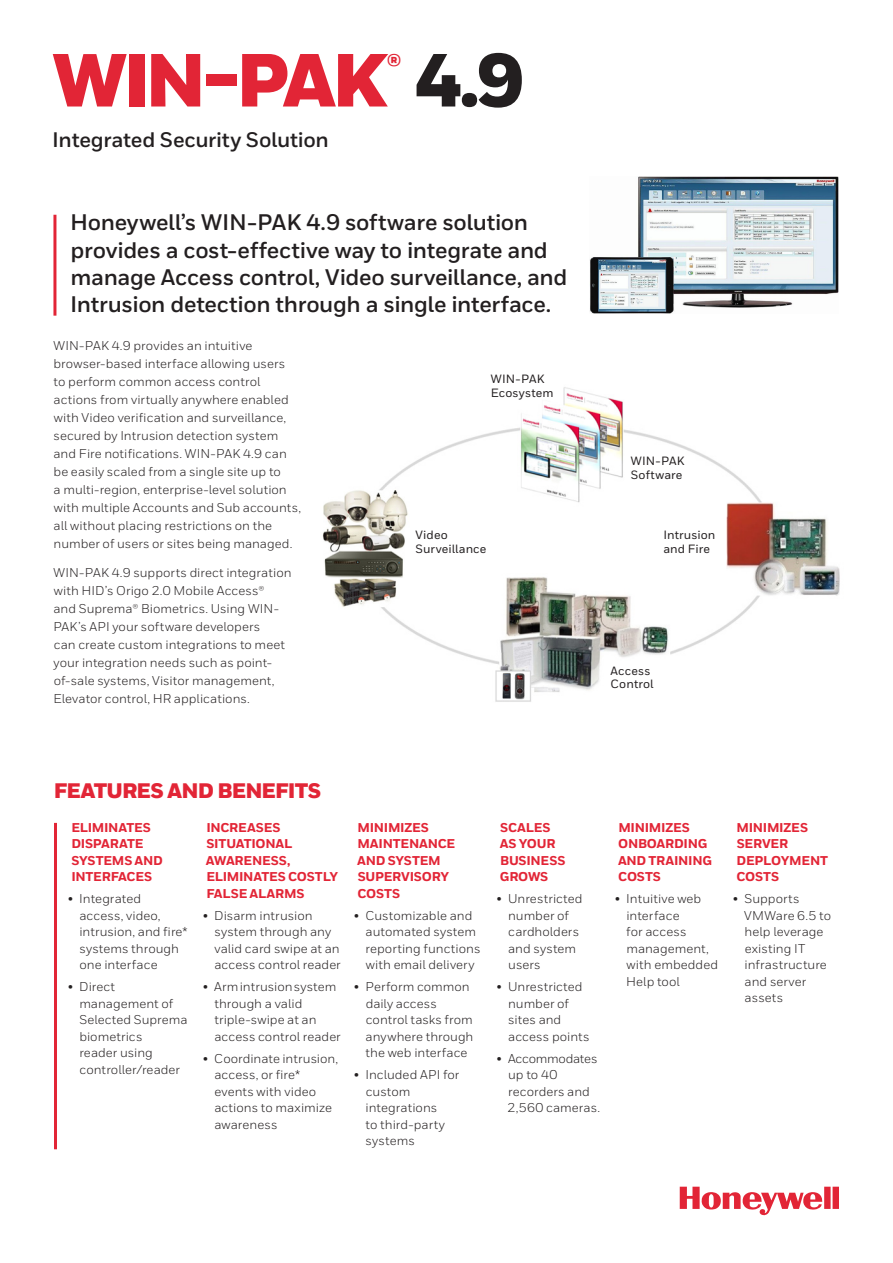
<style>
.page{position:relative;width:893px;height:1263px;background:#fff}
.page>*{position:absolute;margin:0;border:0;box-sizing:border-box;transform-origin:0 0}
.Title_50_40__T{font:900 75px "Honeywell Sans";letter-spacing:-.065em;color:#e22536}
.Title_50_40__T-2{font:900 32.4px "Honeywell Sans";color:#e22536}
.Intro_Body{font:700 22.5px/27px "Honeywell Sans";letter-spacing:-.015em;color:#231f20}
.Subtitle__indent_for{font:700 21px "Honeywell Sans";letter-spacing:-.015em;color:#231f20}
.Datasheet__Feature_H{font:900 21px "Honeywell Sans";letter-spacing:-.04em;color:#e22536}
.Body__9_13_pt{font:12.75px/16.5px "Honeywell Sans";color:#231f20}
.Heading_2__11_12{font:800 12.75px/16.5px "Honeywell Sans";letter-spacing:-.015em;color:#e22536}
.Body__9_13_pt-2{font:500 12px "Honeywell Sans";letter-spacing:.01em;color:#231f20}
.s1{color:#231f20}
</style>
<div class="page">
<img style="left:323px;top:387px;width:517px;height:315px">
<img style="left:590px;top:176px;width:249px;height:137px">
<svg style="left:680px;top:1187px;width:159px;height:28px"></svg>
<hr style="left:54px;top:823px;width:3px;height:326px;background:#e22536">
<hr style="left:53px;top:215px;width:3px;height:101px;background:#e22536">
<p class="Title_50_40__T" style="left:52px;top:34px;width:473px">WIN-PAK <span class="s1">4.9</span></p>
<p class="Title_50_40__T-2" style="left:387px;top:45px;width:17px">®</p>
<p class="Subtitle__indent_for" style="left:52px;top:127px;width:278px">Integrated Security Solution</p>
<p class="Intro_Body" style="left:70px;top:210px;width:499px">Honeywell’s WIN-PAK 4.9 software solution provides a cost-effective way to integrate and manage Access control, Video surveillance, and Intrusion detection through a single interface.</p>
<p class="Body__9_13_pt" style="left:54px;top:336px;width:249px;line-height:18px">WIN-PAK 4.9 provides an intuitive browser-based interface allowing users<br>to perform common access control actions from virtually anywhere enabled with Video verification and surveillance, secured by Intrusion detection system and Fire notifications. WIN-PAK 4.9 can be easily scaled from a single site up to<br>a multi-region, enterprise-level solution with multiple Accounts and Sub accounts, all without placing restrictions on the number of users or sites being managed.</p>
<p class="Body__9_13_pt" style="left:53px;top:563px;width:240px;line-height:18px">WIN-PAK 4.9 supports direct integration with HID’s Origo 2.0 Mobile Access®<br>and Suprema® Biometrics. Using WIN-PAK’s API your software developers<br>can create custom integrations to meet your integration needs such as point&shy;of-sale systems, Visitor management, Elevator control, HR applications.</p>
<p class="Body__9_13_pt-2" style="left:491px;top:372px;width:55px">WIN-PAK</p>
<p class="Body__9_13_pt-2" style="left:491px;top:386px;width:64px">Ecosystem</p>
<p class="Body__9_13_pt-2" style="left:416px;top:528px;width:34px">Video</p>
<p class="Body__9_13_pt-2" style="left:416px;top:541px;width:72px">Surveillance</p>
<p class="Body__9_13_pt-2" style="left:631px;top:454px;width:55px">WIN-PAK</p>
<p class="Body__9_13_pt-2" style="left:631px;top:467px;width:53px">Software</p>
<p class="Body__9_13_pt-2" style="left:663px;top:528px;width:53px">Intrusion</p>
<p class="Body__9_13_pt-2" style="left:663px;top:541px;width:48px">and Fire</p>
<p class="Body__9_13_pt-2" style="left:611px;top:663px;width:41px">Access</p>
<p class="Body__9_13_pt-2" style="left:611px;top:677px;width:44px">Control</p>
<p class="Datasheet__Feature_H" style="left:54px;top:777px;width:269px">FEATURES AND BENEFITS</p>
<p class="Heading_2__11_12" style="left:71px;top:819px;width:93px">ELIMINATES<br>DISPARATE<br>SYSTEMS AND<br>INTERFACES</p>
<p class="Body__9_13_pt" style="left:79px;top:890px;width:110px;text-indent:-12px">• Integrated access, video, intrusion, and fire* systems through one interface</p>
<p class="Body__9_13_pt" style="left:79px;top:978px;width:110px;text-indent:-12px">• Direct management of<br>Selected Suprema biometrics<br>reader using controller/reader</p>
<p class="Heading_2__11_12" style="left:206px;top:819px;width:134px">INCREASES<br>SITUATIONAL<br>AWARENESS,<br>ELIMINATES COSTLY<br>FALSE ALARMS</p>
<p class="Body__9_13_pt" style="left:214px;top:907px;width:128px;text-indent:-12px">• Disarm intrusion system through any valid card swipe at an access control reader</p>
<p class="Body__9_13_pt" style="left:214px;top:978px;width:128px;text-indent:-12px">• Arm intrusion system through a valid triple-swipe at an access control reader</p>
<p class="Body__9_13_pt" style="left:214px;top:1050px;width:125px;text-indent:-12px">• Coordinate intrusion, access, or fire* events with video actions to maximize awareness</p>
<p class="Heading_2__11_12" style="left:357px;top:819px;width:100px">MINIMIZES<br>MAINTENANCE<br>AND SYSTEM<br>SUPERVISORY<br>COSTS</p>
<p class="Body__9_13_pt" style="left:366px;top:907px;width:116px;text-indent:-12px">• Customizable and automated system reporting functions with email delivery</p>
<p class="Body__9_13_pt" style="left:366px;top:978px;width:109px;text-indent:-12px">• Perform common daily access control tasks from anywhere through the web interface</p>
<p class="Body__9_13_pt" style="left:366px;top:1066px;width:95px;text-indent:-12px">• Included API for custom integrations<br>to third-party systems</p>
<p class="Heading_2__11_12" style="left:500px;top:819px;width:67px">SCALES<br>AS YOUR<br>BUSINESS<br>GROWS</p>
<p class="Body__9_13_pt" style="left:508px;top:890px;width:76px;text-indent:-12px">• Unrestricted number of cardholders and system users</p>
<p class="Body__9_13_pt" style="left:508px;top:978px;width:83px;text-indent:-12px">• Unrestricted number of sites and access points</p>
<p class="Body__9_13_pt" style="left:507px;top:1050px;width:94px;text-indent:-11px">• Accommodates up to 40 recorders and<br>2,560 cameras.</p>
<p class="Heading_2__11_12" style="left:618px;top:819px;width:95px">MINIMIZES<br>ONBOARDING<br>AND TRAINING<br>COSTS</p>
<p class="Body__9_13_pt" style="left:626px;top:890px;width:93px;text-indent:-11px">• Intuitive web interface<br>for access management, with embedded<br>Help tool</p>
<p class="Heading_2__11_12" style="left:736px;top:819px;width:93px">MINIMIZES<br>SERVER<br>DEPLOYMENT<br>COSTS</p>
<p class="Body__9_13_pt" style="left:744px;top:890px;width:88px;text-indent:-11px">• Supports<br>VMWare 6.5 to help leverage existing IT infrastructure and server assets</p>
</div>
